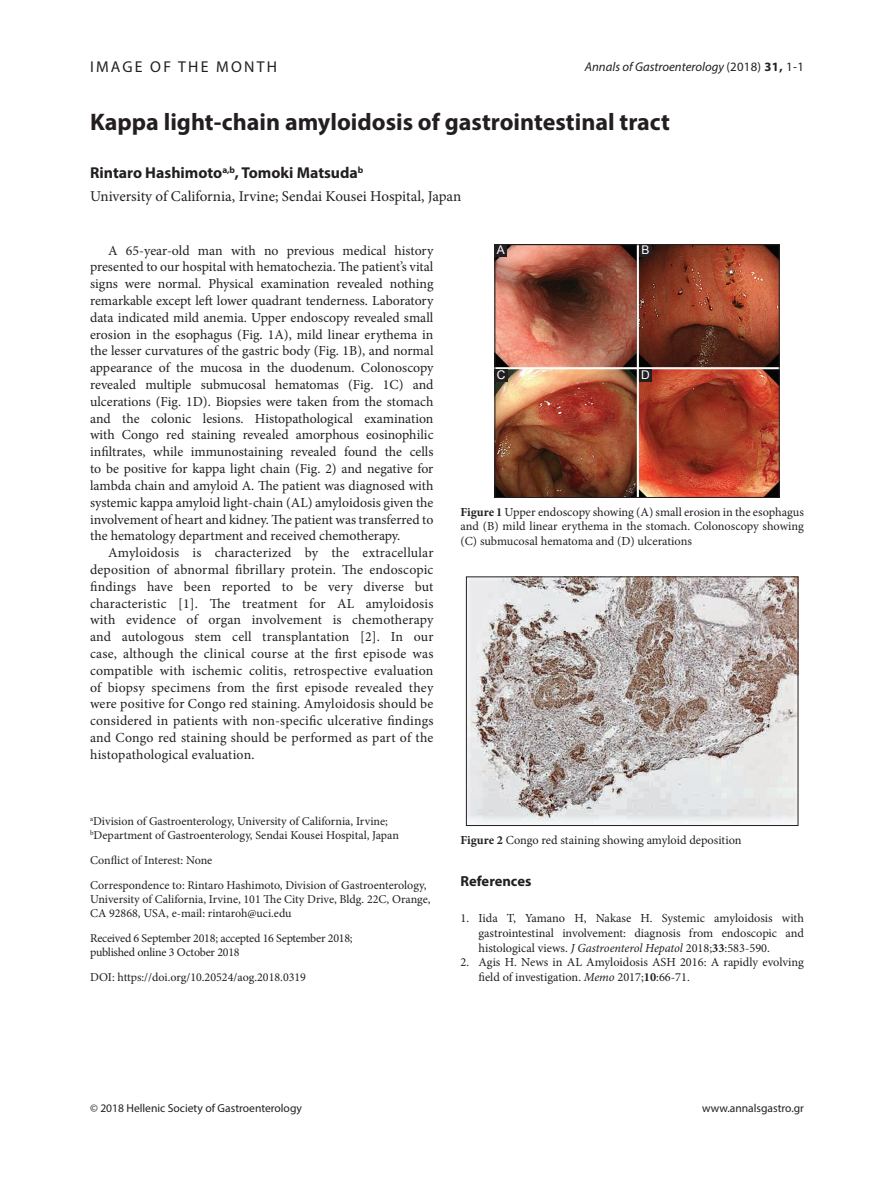
<style>
.page{position:relative;width:894px;height:1191px;background:#fff}
.page>*{position:absolute;margin:0;border:0;box-sizing:border-box;transform-origin:0 0}
.AT{font:700 24px "Myriad Pro";color:#231f20}
.AU{font:700 15.75px "Myriad Pro";color:#231f20}
.AH{font:15.75px "Myriad Pro";letter-spacing:.14em;color:#231f20}
.AFF{font:15px "Minion Pro";color:#231f20}
.t1{font:700 14.55px "Myriad Pro";color:#231f20}
.TX{font:13.8px/16.8px "Minion Pro";letter-spacing:.005em;color:#231f20;text-align:justify}
.A_RH{font:italic 12.75px "Myriad Pro";color:#231f20}
.REF{font:12.3px/14.7px "Minion Pro";color:#231f20;text-align:justify}
.FGC{font:12.3px/14.7px "Minion Pro";letter-spacing:-.005em;color:#231f20;text-align:justify}
.ADD{font:12px/14.2px "Minion Pro";color:#231f20}
.AFF-2{font:12px/14.2px "Minion Pro";color:#231f20}
.HIS{font:12px/14.2px "Minion Pro";letter-spacing:-.02em;color:#231f20}
.HIS-2{font:12px "Minion Pro";color:#231f20}
.LABEL{font:12px "Arial";color:#fff}
.t2{font:11.55px "Myriad Pro";color:#231f20}
.s1{font-style:normal}
.s2{font-weight:700;font-style:normal}
.s3{font-weight:700}
.s4{font-style:italic}
</style>
<div class="page">
<img style="left:468px;top:578px;width:327px;height:245px">
<div style="left:466px;top:576px;width:331px;height:249px;border:1px solid #231f20"></div>
<img style="left:496px;top:246px;width:281px;height:249px">
<div style="left:494px;top:244px;width:285px;height:253px;border:1px solid #231f20"></div>
<div style="left:494px;top:244px;width:13px;height:13px;background:#231f20"></div>
<div style="left:639px;top:244px;width:12px;height:13px;background:#231f20"></div>
<div style="left:494px;top:369px;width:13px;height:13px;background:#231f20"></div>
<div style="left:638px;top:369px;width:13px;height:13px;background:#231f20"></div>
<p class="AH" style="left:90px;top:57px;width:188px">IMAGE OF THE MONTH</p>
<p class="A_RH" style="left:584px;top:58px;width:220px">Annals of Gastroenterology <span class="s1">(2018)</span> <span class="s2">31,</span> <span class="s1">1-1</span></p>
<p class="AT" style="left:90px;top:107px;width:581px">Kappa light-chain amyloidosis of gastrointestinal tract</p>
<p class="AU" style="left:90px;top:163px;width:275px">Rintaro Hashimoto<sup>a,b</sup>, Tomoki Matsuda<sup>b</sup></p>
<p class="AFF" style="left:90px;top:186px;width:372px">University of California, Irvine; Sendai Kousei Hospital, Japan</p>
<p class="TX" style="left:90px;top:242px;width:345px;text-indent:18px">A 65-year-old man with no previous medical history presented to our hospital with hematochezia. The patient’s vital signs were normal. Physical examination revealed nothing remarkable except left lower quadrant tenderness. Laboratory data indicated mild anemia. Upper endoscopy revealed small erosion in the esophagus (Fig. 1A), mild linear erythema in the lesser curvatures of the gastric body (Fig. 1B), and normal appearance of the mucosa in the duodenum. Colonoscopy revealed multiple submucosal hematomas (Fig. 1C) and ulcerations (Fig. 1D). Biopsies were taken from the stomach and the colonic lesions. Histopathological examination with Congo red staining revealed amorphous eosinophilic infiltrates, while immunostaining revealed found the cells to be positive for kappa light chain (Fig. 2) and negative for lambda chain and amyloid A. The patient was diagnosed with systemic kappa amyloid light-chain (AL) amyloidosis given the involvement of heart and kidney. The patient was transferred to the hematology department and received chemotherapy.</p>
<p class="TX" style="left:90px;top:544px;width:345px;text-indent:18px">Amyloidosis is characterized by the extracellular deposition of abnormal fibrillary protein. The endoscopic findings have been reported to be very diverse but characteristic [1]. The treatment for AL amyloidosis with evidence of organ involvement is chemotherapy and autologous stem cell transplantation [2]. In our case, although the clinical course at the first episode was compatible with ischemic colitis, retrospective evaluation of biopsy specimens from the first episode revealed they were positive for Congo red staining. Amyloidosis should be considered in patients with non-specific ulcerative findings and Congo red staining should be performed as part of the histopathological evaluation.</p>
<p class="LABEL" style="left:496px;top:241px;width:10px">A</p>
<p class="LABEL" style="left:641px;top:241px;width:10px">B</p>
<p class="LABEL" style="left:496px;top:366px;width:10px">C</p>
<p class="LABEL" style="left:640px;top:366px;width:10px">D</p>
<p class="FGC" style="left:460px;top:504px;width:345px"><span class="s3">Figure 1</span> Upper endoscopy showing (A) small erosion in the esophagus and (B) mild linear erythema in the stomach. Colonoscopy showing (C) submucosal hematoma and (D) ulcerations</p>
<p class="AFF-2" style="left:90px;top:813px;width:310px"><sup>a</sup>Division of Gastroenterology, University of California, Irvine; <sup>b</sup>Department of Gastroenterology, Sendai Kousei Hospital, Japan</p>
<p class="HIS" style="left:90px;top:852px;width:124px">Conflict of Interest: None</p>
<p class="ADD" style="left:90px;top:877px;width:342px">Correspondence to: Rintaro Hashimoto, Division of Gastroenterology,<br>University of California, Irvine, 101 The City Drive, Bldg. 22C, Orange,<br>CA 92868, USA, e-mail: rintaroh@uci.edu</p>
<p class="HIS" style="left:90px;top:930px;width:264px">Received 6 September 2018; accepted 16 September 2018; published online 3 October 2018</p>
<p class="HIS-2" style="left:90px;top:969px;width:217px">DOI: https://doi.org/10.20524/aog.2018.0319</p>
<p class="FGC" style="left:460px;top:832px;width:282px"><span class="s3">Figure 2</span> Congo red staining showing amyloid deposition</p>
<h1 class="t1" style="left:460px;top:871px;width:72px">References</h1>
<p class="REF" style="left:478px;top:910px;width:327px;text-indent:-18px">1. Iida T, Yamano H, Nakase H. Systemic amyloidosis with gastrointestinal involvement: diagnosis from endoscopic and histological views. <span class="s4">J Gastroenterol Hepatol</span> 2018;<span class="s3">33</span>:583-590.</p>
<p class="REF" style="left:478px;top:954px;width:327px;text-indent:-18px">2. Agis H. News in AL Amyloidosis ASH 2016: A rapidly evolving field of investigation. <span class="s4">Memo</span> 2017;<span class="s3">10</span>:66-71.</p>
<p class="t2" style="left:90px;top:1101px;width:213px">© 2018 Hellenic Society of Gastroenterology</p>
<p class="t2" style="left:701px;top:1101px;width:103px">www.annalsgastro.gr</p>
</div>
